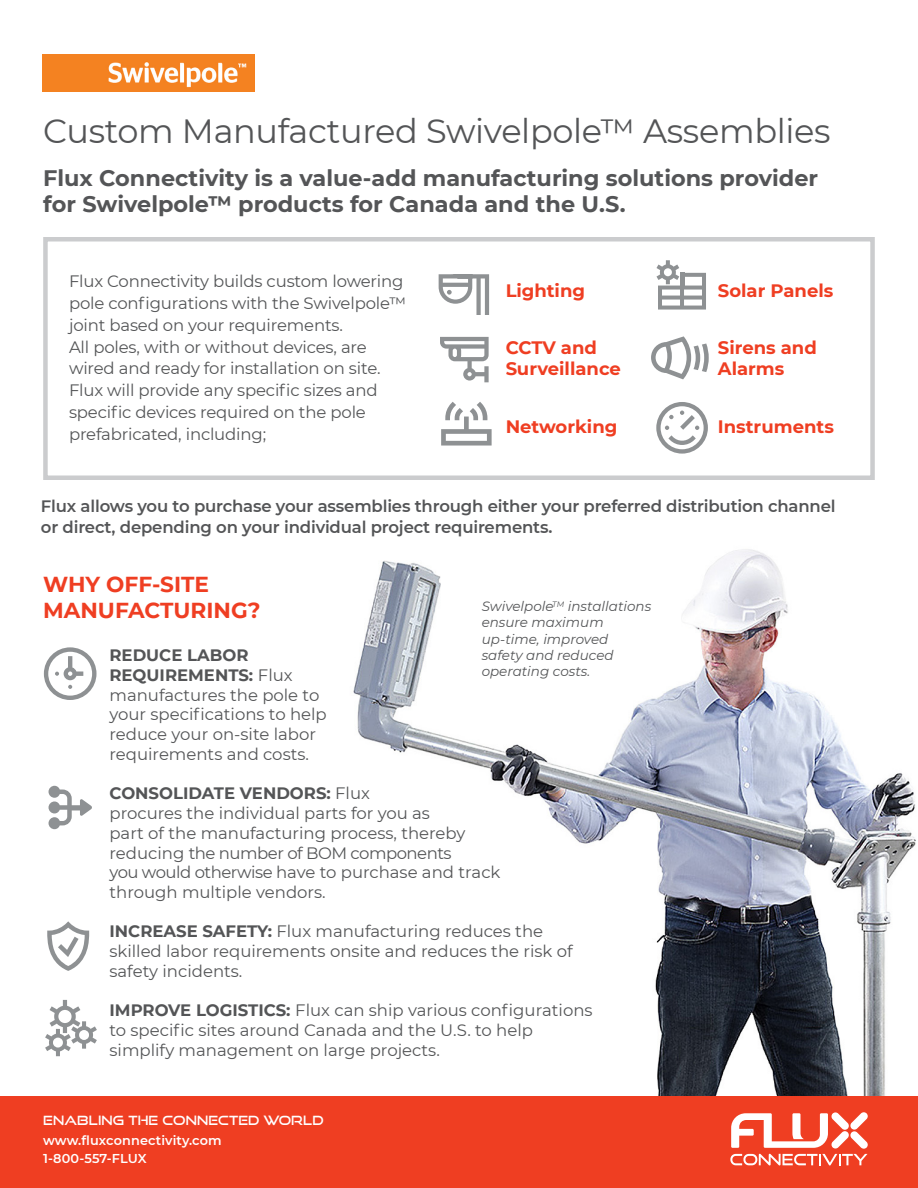
<style>
.page{position:relative;width:918px;height:1188px;background:#fff}
.page>*{position:absolute;margin:0;border:0;box-sizing:border-box;transform-origin:0 0}
.t1{font:33.6px "Montserrat";letter-spacing:-.01em;color:#545557}
.t2{font:700 22.35px/26.8px "Montserrat";color:#545557}
.t3{font:700 21.6px/26px "Montserrat";color:#ef3e22}
.t4{font:700 18px/21.6px "Montserrat";color:#ef3e22}
.t5{font:16.5px/19.8px "Montserrat";letter-spacing:-.01em;color:#545557}
.t6{font:600 16.5px/21.8px "Montserrat";letter-spacing:-.01em;color:#545557}
.t7{font:italic 13.5px/16.2px "Montserrat";color:#545557}
.t8{font:600 12.9px "Montserrat";letter-spacing:.01em;color:#fff}
.t9{font:12.9px "Good Times Rg";letter-spacing:.01em;color:#fff}
.s1{font-weight:700}
</style>
<div class="page">
<img style="left:353px;top:549px;width:563px;height:547px">
<div style="left:43px;top:237px;width:832px;height:243px;border:4px solid #cbccce"></div>
<div style="left:0;top:1096px;width:918px;height:92px;background:#ef3e22"></div>
<svg style="left:730px;top:1112px;width:138px;height:53px"></svg>
<img style="left:43px;top:54px;width:211px;height:37px">
<svg style="left:439px;top:274px;width:50px;height:40px"></svg>
<svg style="left:440px;top:337px;width:49px;height:45px"></svg>
<svg style="left:441px;top:402px;width:51px;height:44px"></svg>
<svg style="left:656px;top:260px;width:50px;height:50px"></svg>
<hr style="left:680px;top:273px;width:4px;height:13px;background:#8e9193">
<svg style="left:44px;top:647px;width:53px;height:53px"></svg>
<svg style="left:49px;top:786px;width:43px;height:43px"></svg>
<svg style="left:47px;top:921px;width:42px;height:50px"></svg>
<svg style="left:45px;top:1000px;width:52px;height:56px"></svg>
<svg style="left:651px;top:336px;width:58px;height:43px"></svg>
<svg style="left:656px;top:402px;width:52px;height:52px"></svg>
<p class="t1" style="left:43px;top:108px;width:789px">Custom Manufactured Swivelpole™ Assemblies</p>
<p class="t2" style="left:43px;top:163px;width:776px">Flux Connectivity is a value-add manufacturing solutions provider for Swivelpole™ products for Canada and the U.S.</p>
<p class="t5" style="left:69px;top:270px;width:339px;line-height:21.9px">Flux Connectivity builds custom lowering pole configurations with the Swivelpole™ joint based on your requirements.<br>All poles, with or without devices, are wired and ready for installation on site.<br>Flux will provide any specific sizes and specific devices required on the pole prefabricated, including;</p>
<p class="t4" style="left:506px;top:278px;width:81px">Lighting</p>
<p class="t4" style="left:718px;top:278px;width:117px">Solar Panels</p>
<p class="t4" style="left:506px;top:336px;width:117px">CCTV and<br>Surveillance</p>
<p class="t4" style="left:718px;top:336px;width:101px">Sirens and<br>Alarms</p>
<p class="t4" style="left:506px;top:415px;width:113px">Networking</p>
<p class="t4" style="left:718px;top:415px;width:118px">Instruments</p>
<p class="t6" style="left:41px;top:494px;width:796px">Flux allows you to purchase your assemblies through either your preferred distribution channel or direct, depending on your individual project requirements.</p>
<p class="t3" style="left:43px;top:570px;width:219px">WHY OFF-SITE<br>MANUFACTURING?</p>
<p class="t7" style="left:482px;top:598px;width:171px">Swivelpole<sup>TM</sup> installations ensure maximum up-time, improved safety and reduced operating costs.</p>
<p class="t5" style="left:110px;top:645px;width:219px"><span class="s1">REDUCE LABOR<br>REQUIREMENTS:</span> Flux manufactures the pole to your specifications to help reduce your on-site labor requirements and costs.</p>
<p class="t5" style="left:110px;top:783px;width:392px"><span class="s1">CONSOLIDATE VENDORS:</span> Flux<br>procures the individual parts for you as<br>part of the manufacturing process, thereby reducing the number of BOM components<br>you would otherwise have to purchase and track through multiple vendors.</p>
<p class="t5" style="left:110px;top:921px;width:465px"><span class="s1">INCREASE SAFETY:</span> Flux manufacturing reduces the skilled labor requirements onsite and reduces the risk of safety incidents.</p>
<p class="t5" style="left:110px;top:1000px;width:485px"><span class="s1">IMPROVE LOGISTICS:</span> Flux can ship various configurations to specific sites around Canada and the U.S. to help simplify management on large projects.</p>
<p class="t9" style="left:43px;top:1112px;width:282px">ENABLING THE CONNECTED WORLD</p>
<p class="t8" style="left:43px;top:1131px;width:180px">www.fluxconnectivity.com</p>
<p class="t8" style="left:43px;top:1149px;width:105px">1-800-557-FLUX</p>
</div>
